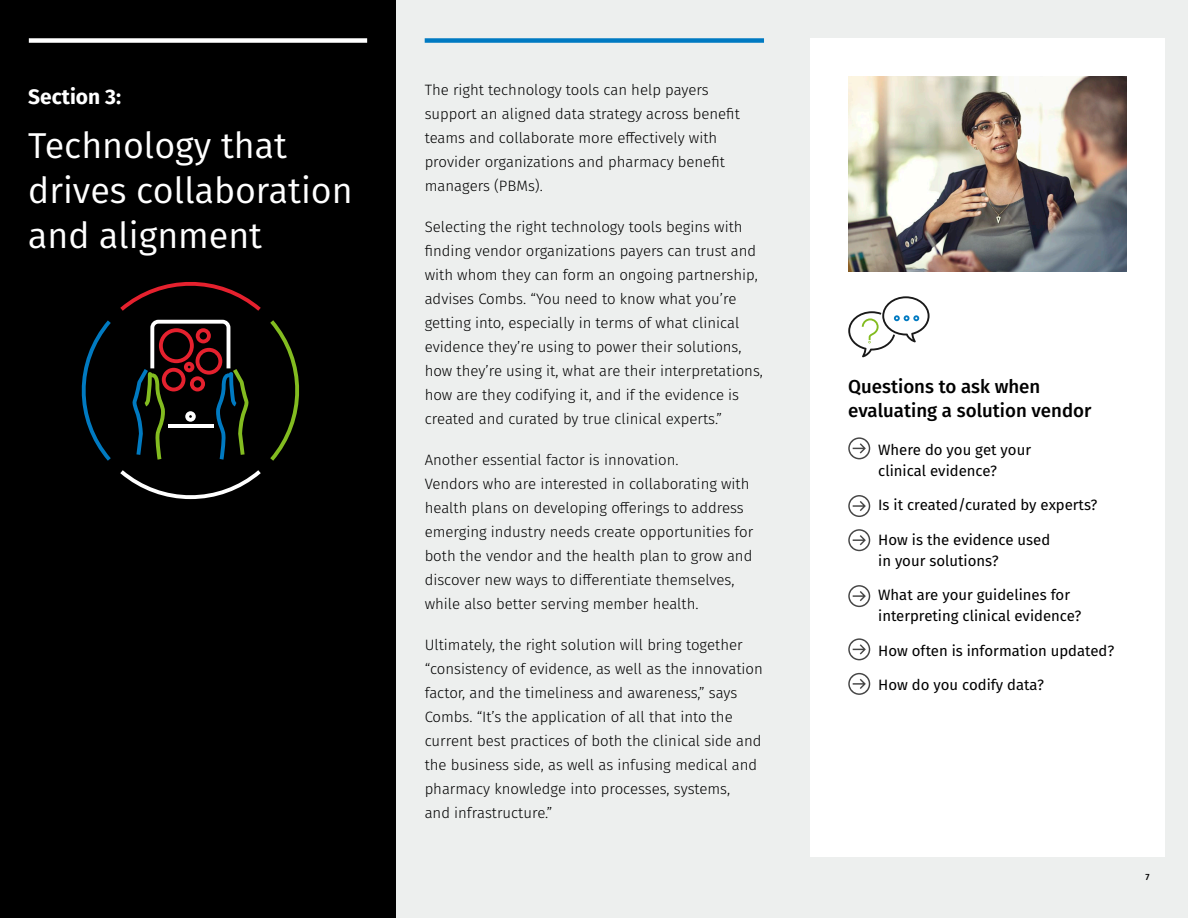
<style>
.page{position:relative;width:1188px;height:918px;background:#fff}
.page>*{position:absolute;margin:0;border:0;box-sizing:border-box;transform-origin:0 0}
.Section_header_24_30{font:36px/45px "Fira Sans";color:#fff}
.Section_Lead_14_20{font:700 21px "Fira Sans";color:#fff}
.Subhead_2_-_12_16_SemiBold{font:500 18.75px/24px "Fira Sans";color:#000}
.Text-_paragraph_body_-_10_16{font:300 15px/24px "Fira Sans";color:#000}
.Arrow_list_10_14{font:15px/21px "Fira Sans";color:#000}
.t1{font:500 9px "Fira Sans";color:#000}
</style>
<div class="page">
<div style="left:396px;top:0;width:792px;height:918px;background:#edefee"></div>
<div style="left:810px;top:38px;width:355px;height:819px;background:#fff"></div>
<div style="left:425px;top:38px;width:339px;height:5px;background:#007ac2"></div>
<div style="left:0;top:0;width:396px;height:918px;background:#000"></div>
<div style="left:29px;top:38px;width:338px;height:5px;background:#fff"></div>
<svg style="left:848px;top:437px;width:22px;height:22px"></svg>
<svg style="left:848px;top:495px;width:22px;height:22px"></svg>
<svg style="left:848px;top:529px;width:22px;height:22px"></svg>
<svg style="left:848px;top:585px;width:22px;height:22px"></svg>
<svg style="left:848px;top:638px;width:22px;height:22px"></svg>
<svg style="left:848px;top:673px;width:22px;height:22px"></svg>
<img style="left:848px;top:77px;width:279px;height:194px">
<svg style="left:848px;top:296px;width:82px;height:61px"></svg>
<svg style="left:81px;top:320px;width:30px;height:141px"></svg>
<svg style="left:270px;top:320px;width:29px;height:141px"></svg>
<svg style="left:120px;top:282px;width:141px;height:29px"></svg>
<svg style="left:120px;top:470px;width:141px;height:30px"></svg>
<svg style="left:132px;top:320px;width:117px;height:140px"></svg>
<p class="Section_Lead_14_20" style="left:28px;top:79px;width:94px">Section 3:</p>
<p class="Section_header_24_30" style="left:28px;top:122px;width:326px">Technology that drives collaboration and alignment</p>
<p class="Text-_paragraph_body_-_10_16" style="left:425px;top:78px;width:317px">The right technology tools can help payers support an aligned data strategy across benefit teams and collaborate more effectively with provider organizations and pharmacy benefit managers (PBMs).</p>
<p class="Text-_paragraph_body_-_10_16" style="left:425px;top:215px;width:340px">Selecting the right technology tools begins with finding vendor organizations payers can trust and with whom they can form an ongoing partnership, advises Combs. “You need to know what you’re getting into, especially in terms of what clinical evidence they’re using to power their solutions, how they’re using it, what are their interpretations, how are they codifying it, and if the evidence is created and curated by true clinical experts.”</p>
<p class="Text-_paragraph_body_-_10_16" style="left:425px;top:448px;width:330px">Another essential factor is innovation.<br>Vendors who are interested in collaborating with health plans on developing offerings to address emerging industry needs create opportunities for both the vendor and the health plan to grow and discover new ways to differentiate themselves, while also better serving member health.</p>
<p class="Text-_paragraph_body_-_10_16" style="left:425px;top:633px;width:340px">Ultimately, the right solution will bring together “consistency of evidence, as well as the innovation factor, and the timeliness and awareness,” says Combs. “It’s the application of all that into the current best practices of both the clinical side and the business side, as well as infusing medical and pharmacy knowledge into processes, systems,<br>and infrastructure.”</p>
<p class="Subhead_2_-_12_16_SemiBold" style="left:848px;top:373px;width:245px">Questions to ask when evaluating a solution vendor</p>
<p class="Arrow_list_10_14" style="left:878px;top:439px;width:154px">Where do you get your clinical evidence?</p>
<p class="Arrow_list_10_14" style="left:878px;top:494px;width:221px">Is it created/curated by experts?</p>
<p class="Arrow_list_10_14" style="left:878px;top:529px;width:174px">How is the evidence used in your solutions?</p>
<p class="Arrow_list_10_14" style="left:878px;top:584px;width:205px">What are your guidelines for interpreting clinical evidence?</p>
<p class="Arrow_list_10_14" style="left:878px;top:640px;width:238px">How often is information updated?</p>
<p class="Arrow_list_10_14" style="left:878px;top:674px;width:167px">How do you codify data?</p>
<p class="t1" style="left:1146px;top:869px;width:6px">7</p>
</div>
